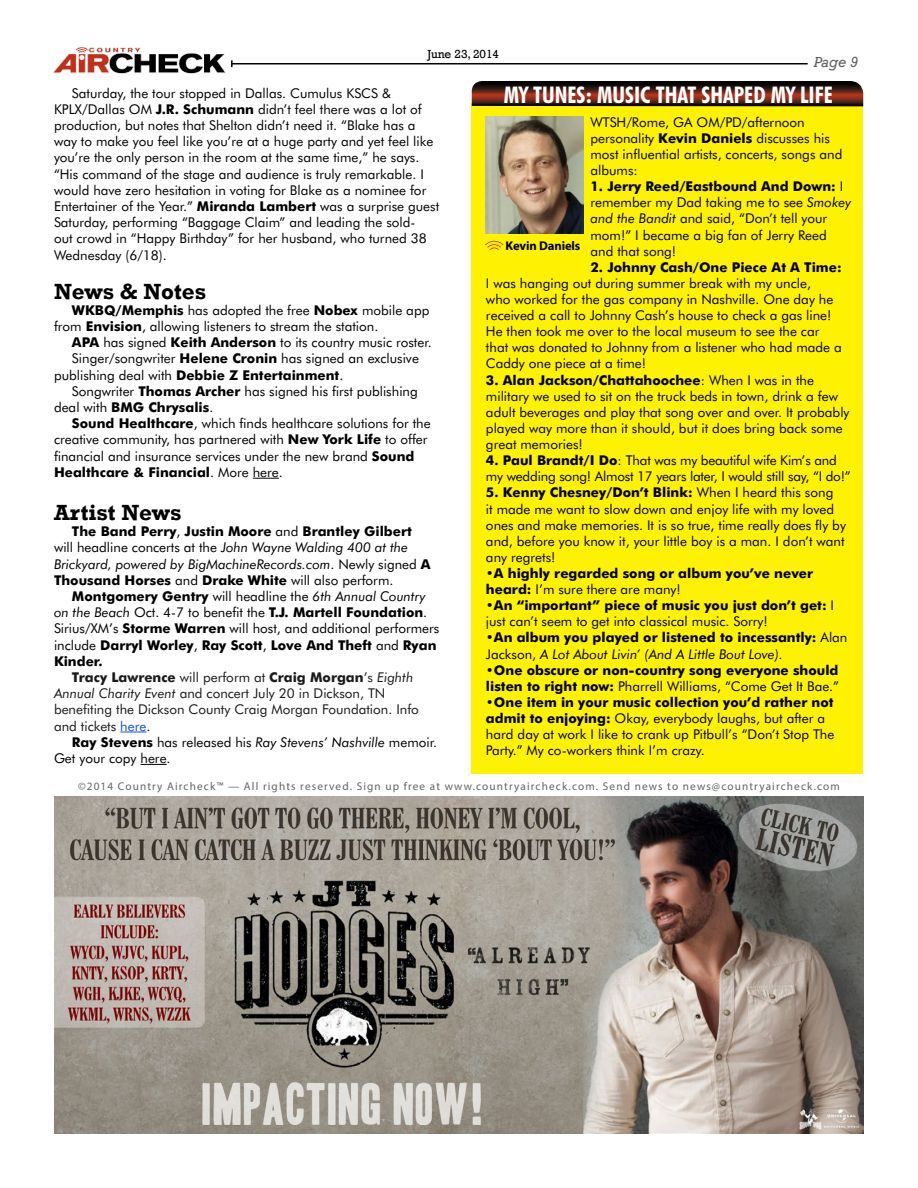
<style>
.page{position:relative;width:918px;height:1188px;background:#fff}
.page>*{position:absolute;margin:0;border:0;box-sizing:border-box;transform-origin:0 0}
.t1{font:700 condensed 22.95px "Futura BT";color:#fff}
.t2{font:700 22.5px "Rockwell";color:#000}
.t3{font:italic 15px "Rockwell";color:#636466}
.t4{font:13.5px/16px "Futura BT";color:#000}
.t5{font:700 13.5px/16px "Futura BT";color:#000}
.t6{font:italic 13.5px/16.2px "Futura BT";color:#000}
.t7{font:13.5px "Futura BT";color:#1a1a1a}
.t8{font:700 13.5px "Futura BT";color:#1a1a1a}
.t9{font:700 12.75px "Myriad Pro";letter-spacing:-.01em;color:#000}
.t10{font:12px "Rockwell";color:#000}
.t11{font:11.25px "Myriad Pro";letter-spacing:.1em;color:#636466}
.s1{font-weight:700}
.s2{font-weight:400}
.s3{font-weight:700;font-style:normal}
.s4{font-style:normal}
.s5{font-weight:400;font-style:italic}
.s6{font-style:italic}
.s7{color:#114ee6}
</style>
<div class="page">
<div style="left:472px;top:103px;width:391px;height:671px;background:#fff200"></div>
<svg style="left:472px;top:81px;width:391px;height:25px;background:#4d1e13"></svg>
<svg style="left:253px;top:478px;width:26px;height:1px"></svg>
<svg style="left:120px;top:732px;width:26px;height:1px"></svg>
<svg style="left:141px;top:764px;width:26px;height:1px"></svg>
<img style="left:53px;top:47px;width:173px;height:27px">
<hr style="left:232px;top:63px;width:576px;height:1px;background:#000">
<svg style="left:231px;top:60px;width:2px;height:7px"></svg>
<img style="left:486px;top:117px;width:98px;height:117px">
<svg style="left:485px;top:241px;width:18px;height:9px"></svg>
<img style="left:54px;top:796px;width:810px;height:338px">
<p class="t10" style="left:427px;top:47px;width:73px">June 23, 2014</p>
<p class="t3" style="left:814px;top:53px;width:46px">Page 9</p>
<p class="t4" style="left:54px;top:85px;width:387px;text-indent:18px">Saturday, the tour stopped in Dallas. Cumulus KSCS &amp; KPLX/Dallas OM <span class="s1">J.R. Schumann</span> didn’t feel there was a lot of production, but notes that Shelton didn’t need it. “Blake has a way to make you feel like you’re at a huge party and yet feel like you’re the only person in the room at the same time,” he says. “His command of the stage and audience is truly remarkable. I would have zero hesitation in voting for Blake as a nominee for Entertainer of the Year.” <span class="s1">Miranda Lambert</span> was a surprise guest Saturday, performing “Baggage Claim” and leading the sold-<br>out crowd in “Happy Birthday” for her husband, who turned 38<br>Wednesday (6/18).</p>
<h2 class="t2" style="left:54px;top:277px;width:154px">News &amp; Notes</h2>
<p class="t4" style="left:54px;top:302px;width:377px;text-indent:18px"><span class="s1">WKBQ/Memphis</span> has adopted the free <span class="s1">Nobex</span> mobile app from <span class="s1">Envision</span>, allowing listeners to stream the station.</p>
<p class="t4" style="left:72px;top:334px;width:361px"><span class="s1">APA</span> has signed <span class="s1">Keith Anderson</span> to its country music roster.</p>
<p class="t4" style="left:72px;top:350px;width:348px">Singer/songwriter <span class="s1">Helene Cronin</span> has signed an exclusive</p>
<p class="t5" style="left:54px;top:367px;width:291px"><span class="s2">publishing deal with</span> Debbie Z Entertainment<span class="s2">.</span></p>
<p class="t4" style="left:72px;top:383px;width:347px">Songwriter <span class="s1">Thomas Archer</span> has signed his first publishing</p>
<p class="t5" style="left:54px;top:399px;width:161px"><span class="s2">deal with</span> BMG Chrysalis<span class="s2">.</span></p>
<p class="t4" style="left:72px;top:415px;width:360px"><span class="s1">Sound Healthcare</span>, which finds healthcare solutions for the</p>
<p class="t4" style="left:54px;top:431px;width:375px">creative community, has partnered with <span class="s1">New York Life</span> to offer</p>
<p class="t4" style="left:54px;top:448px;width:362px">financial and insurance services under the new brand <span class="s1">Sound</span></p>
<p class="t5" style="left:54px;top:464px;width:230px">Healthcare &amp; Financial<span class="s2">. More here.</span></p>
<h2 class="t2" style="left:54px;top:499px;width:129px">Artist News</h2>
<p class="t6" style="left:54px;top:523px;width:378px;text-indent:18px"><span class="s3">The Band Perry</span><span class="s4">,</span> <span class="s3">Justin Moore</span> <span class="s4">and</span> <span class="s3">Brantley Gilbert </span><span class="s4">will headline concerts at the</span> John Wayne Walding 400 at the Brickyard, powered by BigMachineRecords.com<span class="s4">. Newly signed</span> <span class="s3">A Thousand Horses</span> <span class="s4">and</span> <span class="s3">Drake White</span> <span class="s4">will also perform.</span></p>
<p class="t5" style="left:72px;top:588px;width:355px">Montgomery Gentry <span class="s2">will headline the</span> <span class="s5">6th Annual Country</span></p>
<p class="t5" style="left:54px;top:604px;width:375px"><span class="s5">on the Beach</span> <span class="s2">Oct. 4-7 to benefit the</span> T.J. Martell Foundation<span class="s2">.</span></p>
<p class="t4" style="left:54px;top:620px;width:387px">Sirius/XM’s <span class="s1">Storme Warren</span> will host, and additional performers</p>
<p class="t5" style="left:54px;top:637px;width:384px"><span class="s2">include</span> Darryl Worley<span class="s2">,</span> Ray Scott<span class="s2">,</span> Love And Theft <span class="s2">and</span> Ryan</p>
<p class="t5" style="left:54px;top:653px;width:50px">Kinder.</p>
<p class="t8" style="left:72px;top:669px;width:343px">Tracy Lawrence <span class="s2">will perform at</span> Craig Morgan<span class="s2">’s</span> <span class="s5">Eighth</span></p>
<p class="t7" style="left:54px;top:685px;width:333px"><span class="s6">Annual Charity Event</span> and concert July 20 in Dickson, TN</p>
<p class="t7" style="left:54px;top:701px;width:367px">benefiting the Dickson County Craig Morgan Foundation. Info</p>
<p class="t7" style="left:54px;top:718px;width:98px">and tickets <span class="s7">here</span>.</p>
<p class="t4" style="left:72px;top:734px;width:367px"><span class="s1">Ray Stevens</span> has released his <span class="s6">Ray Stevens’ Nashville</span> memoir.</p>
<p class="t4" style="left:54px;top:750px;width:118px">Get your copy here.</p>
<h1 class="t1" style="left:504px;top:81px;width:331px">MY TUNES: MUSIC THAT SHAPED MY LIFE</h1>
<p class="t4" style="left:591px;top:114px;width:253px">WTSH/Rome, GA OM/PD/afternoon personality <span class="s1">Kevin Daniels</span> discusses his most influential artists, concerts, songs and albums:</p>
<p class="t4" style="left:591px;top:178px;width:263px"><span class="s1">1. Jerry Reed/Eastbound And Down:</span> I remember my Dad taking me to see <span class="s6">Smokey and the Bandit</span> and said, “Don’t tell your mom!” I became a big fan of Jerry Reed and that song!  </p>
<p class="t5" style="left:591px;top:259px;width:253px">2. Johnny Cash/One Piece At A Time:</p>
<p class="t4" style="left:486px;top:275px;width:357px">I was hanging out during summer break with my uncle,<br>who worked for the gas company in Nashville. One day he received a call to Johnny Cash’s house to check a gas line!<br>He then took me over to the local museum to see the car that was donated to Johnny from a listener who had made a Caddy one piece at a time!  </p>
<p class="t4" style="left:486px;top:372px;width:365px"><span class="s1">3. Alan Jackson/Chattahoochee</span>: When I was in the military we used to sit on the truck beds in town, drink a few adult beverages and play that song over and over. It probably played way more than it should, but it does bring back some great memories!  </p>
<p class="t4" style="left:486px;top:452px;width:366px"><span class="s1">4. Paul Brandt/I Do</span>: That was my beautiful wife Kim’s and my wedding song! Almost 17 years later, I would still say, “I do!”   </p>
<p class="t4" style="left:486px;top:484px;width:361px"><span class="s1">5. Kenny Chesney/Don’t Blink:</span> When I heard this song<br>it made me want to slow down and enjoy life with my loved ones and make memories. It is so true, time really does fly by and, before you know it, your little boy is a man. I don’t want any regrets!  </p>
<p class="t5" style="left:486px;top:565px;width:329px">•A highly regarded song or album you’ve never heard: <span class="s2">I’m sure there are many!  </span></p>
<p class="t4" style="left:486px;top:597px;width:350px">•<span class="s1">An “important” piece of music you just don’t get:</span> I just can’t seem to get into classical music. Sorry!  </p>
<p class="t5" style="left:486px;top:630px;width:363px"><span class="s2">•</span>An album you played or listened to incessantly: <span class="s2">Alan<br>Jackson,</span> <span class="s5">A Lot About Livin’ (And A Little Bout Love).</span></p>
<p class="t5" style="left:486px;top:662px;width:357px"><span class="s2">•</span>One obscure or non-country song everyone should listen to right now: <span class="s2">Pharrell Williams, “Come Get It Bae.”  </span></p>
<p class="t4" style="left:486px;top:694px;width:350px">•<span class="s1">One item in your music collection you’d rather not admit to enjoying:</span> Okay, everybody laughs, but after a hard day at work I like to crank up Pitbull’s “Don’t Stop The Party.” My co-workers think I’m crazy.</p>
<p class="t9" style="left:506px;top:237px;width:76px">Kevin Daniels</p>
<p class="t11" style="left:78px;top:779px;width:763px">©2014 Country Aircheck™ — All rights reserved. Sign up free at www.countryaircheck.com. Send news to news@countryaircheck.com</p>
</div>
